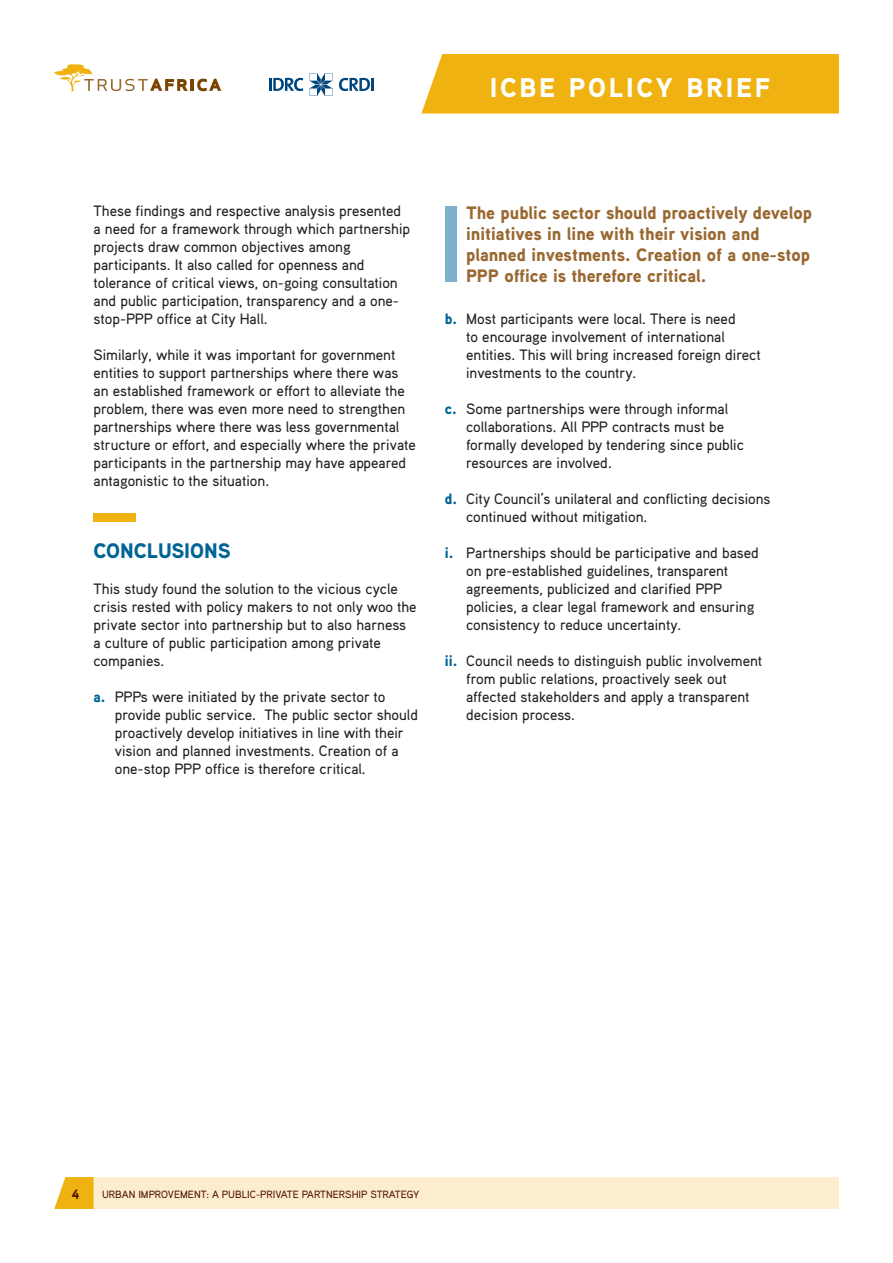
<style>
.page{position:relative;width:893px;height:1263px;background:#fff}
.page>*{position:absolute;margin:0;border:0;box-sizing:border-box;transform-origin:0 0}
.t1{font:900 27px "Aaux Pro";letter-spacing:.1em;color:#fff}
.Trust_Text{font:900 21px "Aaux Pro";color:#006494}
.Trust_Citation{font:900 18px/21px "Aaux Pro";color:#996830}
.Trust_Text-2{font:500 15px/18px "Aaux Pro";color:#231f20}
.t2{font:900 13.5px "Aaux Pro";color:#531600}
.t3{font:500 10.5px "Aaux Pro";color:#531600}
.s1{font-weight:900;color:#006494}
</style>
<div class="page">
<div style="left:54px;top:1177px;width:785px;height:32px;background:#fcedce"></div>
<div style="left:421px;top:54px;width:418px;height:60px;background:#efb211"></div>
<svg style="left:54px;top:64px;width:167px;height:27px"></svg>
<svg style="left:269px;top:78px;width:34px;height:13px"></svg>
<svg style="left:339px;top:78px;width:35px;height:13px"></svg>
<svg style="left:310px;top:73px;width:22px;height:23px"></svg>
<div style="left:94px;top:513px;width:42px;height:9px;background:#efb211"></div>
<div style="left:446px;top:206px;width:11px;height:76px;background:#7db1cd"></div>
<h1 class="t1" style="left:490px;top:70px;width:282px">ICBE POLICY BRIEF</h1>
<p class="Trust_Text-2" style="left:94px;top:201px;width:318px">These findings and respective analysis presented a need for a framework through which partnership projects draw common objectives among participants. It also called for openness and tolerance of critical views, on-going consultation and public participation, transparency and a one&shy;stop-PPP office at City Hall.</p>
<p class="Trust_Text-2" style="left:94px;top:345px;width:324px">Similarly, while it was important for government entities to support partnerships where there was an established framework or effort to alleviate the problem, there was even more need to strengthen partnerships where there was less governmental structure or effort, and especially where the private participants in the partnership may have appeared antagonistic to the situation.</p>
<p class="Trust_Text" style="left:94px;top:537px;width:139px">CONCLUSIONS</p>
<p class="Trust_Text-2" style="left:94px;top:579px;width:325px">This study found the solution to the vicious cycle crisis rested with policy makers to not only woo the private sector into partnership but to also harness a culture of public participation among private companies.</p>
<p class="Trust_Text-2" style="left:115px;top:687px;width:305px;text-indent:-21px"><span class="s1">a.</span> PPPs were initiated by the private sector to provide public service. The public sector should proactively develop initiatives in line with their vision and planned investments. Creation of a one-stop PPP office is therefore critical.</p>
<p class="Trust_Citation" style="left:466px;top:201px;width:347px">The public sector should proactively develop initiatives in line with their vision and planned investments. Creation of a one-stop PPP office is therefore critical.</p>
<p class="Trust_Text-2" style="left:466px;top:309px;width:296px;text-indent:-21px"><span class="s1">b.</span> Most participants were local. There is need<br>to encourage involvement of international entities. This will bring increased foreign direct investments to the country.</p>
<p class="Trust_Text-2" style="left:466px;top:399px;width:279px;text-indent:-21px"><span class="s1">c.</span> Some partnerships were through informal collaborations. All PPP contracts must be formally developed by tendering since public resources are involved.</p>
<p class="Trust_Text-2" style="left:466px;top:489px;width:306px;text-indent:-21px"><span class="s1">d.</span> City Council’s unilateral and conflicting decisions continued without mitigation.</p>
<p class="Trust_Text-2" style="left:466px;top:543px;width:294px;text-indent:-21px"><span class="s1">i.</span> Partnerships should be participative and based on pre-established guidelines, transparent agreements, publicized and clarified PPP policies, a clear legal framework and ensuring consistency to reduce uncertainty.</p>
<p class="Trust_Text-2" style="left:466px;top:651px;width:298px;text-indent:-21px"><span class="s1">ii.</span> Council needs to distinguish public involvement from public relations, proactively seek out affected stakeholders and apply a transparent decision process.</p>
<p class="t2" style="left:72px;top:1186px;width:9px">4</p>
<p class="t3" style="left:102px;top:1187px;width:319px">URBAN IMPROVEMENT: A PUBLIC-PRIVATE PARTNERSHIP STRATEGY</p>
</div>
